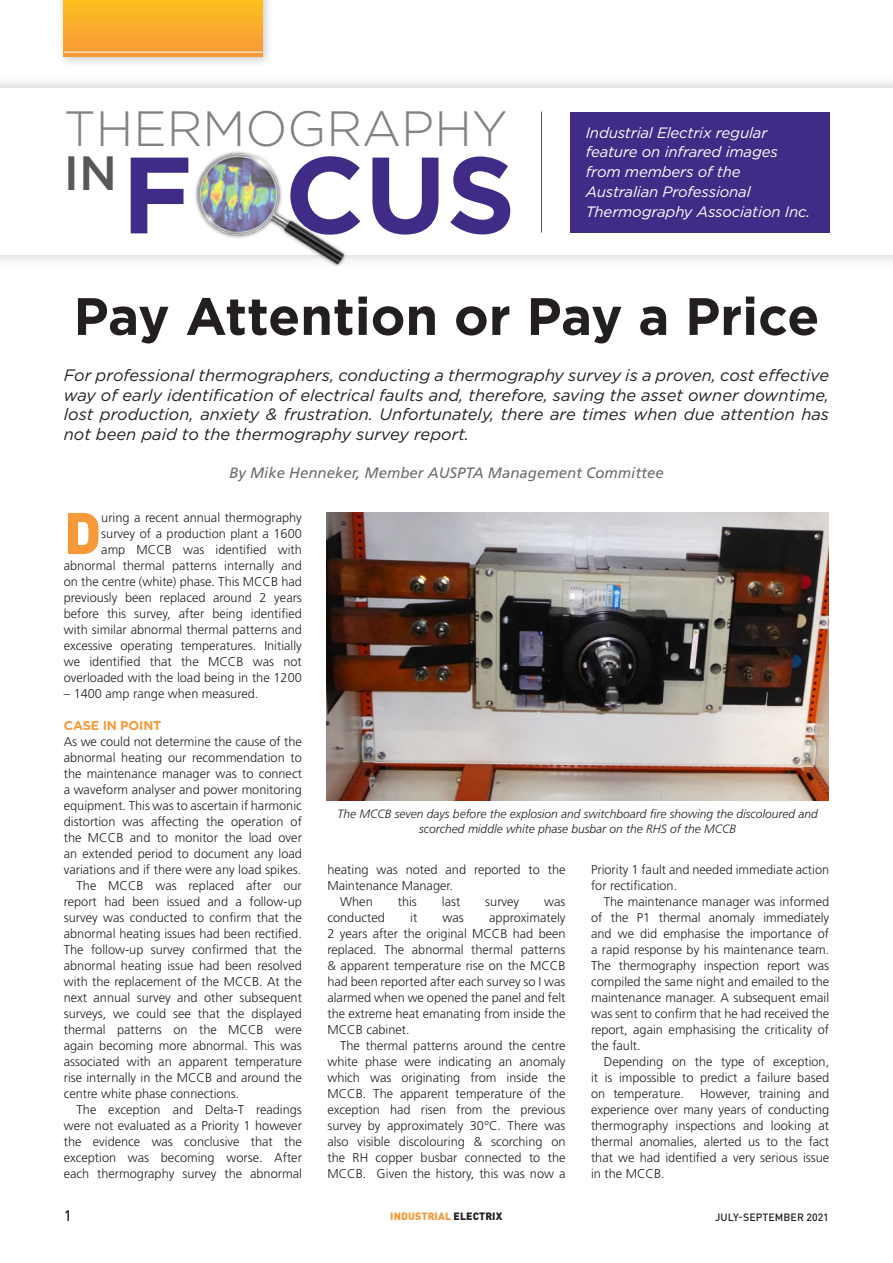
<style>
.page{position:relative;width:893px;height:1263px;background:#fff}
.page>*{position:absolute;margin:0;border:0;box-sizing:border-box;transform-origin:0 0}
.DROP_CAP_PARA{font:900 57.6px "DIN Pro";color:#f79938}
.GENERAL_HEADLINE{font:700 52.5px "Gotham";color:#231f20}
.GENERAL_HEADLINE-2{font:300 49.5px "Gotham";color:#808285}
.GENERAL_HEADLINE-3{font:500 48.15px "Gotham";color:#57585a}
.SUBHEADLINE{font:italic 16.5px/19.8px "Gotham";color:#231f20;text-align:justify}
.SUBHEADLINE-2{font:italic 15px/19.8px "Gotham";letter-spacing:-.01em;color:#fff}
.AUTHOR_BYLINE{font:italic 15px "Frutiger";color:#6c6d70}
.t1{font:500 15px "DIN Pro";color:#231f20}
.BODY_COPY{font:300 12.75px/16px "Frutiger";color:#231f20;text-align:justify}
.DROP_CAP_PARA-2{font:300 12.75px/16px "Frutiger";color:#231f20;text-align:right}
.NO_INDENT_PARA{font:300 12.75px/16px "Frutiger";color:#231f20;text-align:justify}
.PARA_HEADING{font:700 12.75px "Gotham";letter-spacing:-.015em;color:#f79938}
.PIC_CAPTION{font:italic 300 12px/14.4px "Frutiger";color:#231f20;text-align:center}
.t2{font:900 10.5px "DIN Pro";letter-spacing:.01em;color:#f79938}
.t3{font:500 10.5px "DIN Pro";letter-spacing:.01em;color:#231f20}
.s1{color:#231f20}
</style>
<div class="page">
<div style="left:57px;top:0;width:216px;height:68px;background:#231f20;opacity:.25"></div>
<svg style="left:64px;top:0;width:198px;height:57px;background:#faac2d"></svg>
<hr style="left:64px;top:52px;width:198px;height:1px;background:#fff">
<div style="left:0;top:74px;width:893px;height:194px;background:#231f20;opacity:.25"></div>
<div style="left:0;top:88px;width:893px;height:166px;background:#fff"></div>
<svg style="left:131px;top:156px;width:379px;height:79px"></svg>
<img style="left:179px;top:151px;width:181px;height:117px">
<hr style="left:541px;top:112px;width:1px;height:120px;background:#57585a">
<div style="left:570px;top:112px;width:259px;height:120px;background:#402c87"></div>
<img style="left:327px;top:512px;width:502px;height:288px">
<p class="GENERAL_HEADLINE-2" style="left:64px;top:97px;width:445px">THERMOGRAPHY</p>
<p class="GENERAL_HEADLINE-3" style="left:64px;top:142px;width:55px">IN</p>
<p class="SUBHEADLINE-2" style="left:586px;top:122px;width:226px">Industrial Electrix regular feature on infrared images from members of the<br>Australian Professional<br>Thermography Association Inc.</p>
<p class="GENERAL_HEADLINE" style="left:74px;top:286px;width:747px">Pay Attention or Pay a Price</p>
<p class="SUBHEADLINE" style="left:64px;top:365px;width:767px">For professional thermographers, conducting a thermography survey is a proven, cost effective way of early identification of electrical faults and, therefore, saving the asset owner downtime, lost production, anxiety &amp; frustration. Unfortunately, there are times when due attention has not been paid to the thermography survey report.</p>
<p class="AUTHOR_BYLINE" style="left:229px;top:464px;width:436px">By Mike Henneker, Member AUSPTA Management Committee</p>
<p class="DROP_CAP_PARA-2" style="left:64px;top:510px;width:240px">uring a recent annual thermography<br>survey of a production plant a 1600<br>amp MCCB was identified with abnormal thermal patterns internally and on the centre (white) phase. This MCCB had previously been replaced around 2 years before this survey, after being identified with similar abnormal thermal patterns and excessive operating temperatures. Initially we identified that the MCCB was not overloaded with the load being in the 1200</p>
<p class="DROP_CAP_PARA-2" style="left:64px;top:686px;width:196px">– 1400 amp range when measured.</p>
<p class="PARA_HEADING" style="left:64px;top:718px;width:99px">CASE IN POINT</p>
<p class="NO_INDENT_PARA" style="left:64px;top:734px;width:240px">As we could not determine the cause of the abnormal heating our recommendation to the maintenance manager was to connect a waveform analyser and power monitoring equipment. This was to ascertain if harmonic distortion was affecting the operation of the MCCB and to monitor the load over an extended period to document any load variations and if there were any load spikes.</p>
<p class="BODY_COPY" style="left:64px;top:877px;width:240px;text-indent:13px">The MCCB was replaced after our report had been issued and a follow-up survey was conducted to confirm that the abnormal heating issues had been rectified.<br>The follow-up survey confirmed that the abnormal heating issue had been resolved with the replacement of the MCCB. At the next annual survey and other subsequent surveys, we could see that the displayed thermal patterns on the MCCB were again becoming more abnormal. This was associated with an apparent temperature rise internally in the MCCB and around the centre white phase connections.</p>
<p class="BODY_COPY" style="left:64px;top:1101px;width:240px;text-indent:13px">The exception and Delta-T readings were not evaluated as a Priority 1 however the evidence was conclusive that the exception was becoming worse. After each thermography survey the abnormal</p>
<p class="DROP_CAP_PARA" style="left:64px;top:484px;width:39px">D</p>
<p class="PIC_CAPTION" style="left:338px;top:807px;width:482px">The MCCB seven days before the explosion and switchboard fire showing the discoloured and scorched middle white phase busbar on the RHS of the MCCB</p>
<p class="BODY_COPY" style="left:327px;top:861px;width:240px">heating was noted and reported to the<br>Maintenance Manager.</p>
<p class="BODY_COPY" style="left:340px;top:893px;width:34px">When</p>
<p class="BODY_COPY" style="left:398px;top:893px;width:21px">this</p>
<p class="BODY_COPY" style="left:442px;top:893px;width:20px">last</p>
<p class="BODY_COPY" style="left:485px;top:893px;width:35px">survey</p>
<p class="BODY_COPY" style="left:544px;top:893px;width:23px">was</p>
<p class="BODY_COPY" style="left:327px;top:909px;width:59px">conducted</p>
<p class="BODY_COPY" style="left:410px;top:909px;width:9px">it</p>
<p class="BODY_COPY" style="left:443px;top:909px;width:23px">was</p>
<p class="BODY_COPY" style="left:327px;top:909px;width:240px;text-indent:162px">approximately 2 years after the original MCCB had been replaced. The abnormal thermal patterns &amp; apparent temperature rise on the MCCB had been reported after each survey so I was alarmed when we opened the panel and felt the extreme heat emanating from inside the MCCB cabinet.</p>
<p class="BODY_COPY" style="left:327px;top:1037px;width:240px;text-indent:13px">The thermal patterns around the centre white phase were indicating an anomaly which was originating from inside the MCCB. The apparent temperature of the exception had risen from the previous survey by approximately 30°C. There was also visible discolouring &amp; scorching on the RH copper busbar connected to the MCCB. Given the history, this was now a</p>
<p class="BODY_COPY" style="left:591px;top:861px;width:240px">Priority 1 fault and needed immediate action for rectification.</p>
<p class="BODY_COPY" style="left:591px;top:893px;width:240px;text-indent:13px">The maintenance manager was informed of the P1 thermal anomaly immediately and we did emphasise the importance of a rapid response by his maintenance team.<br>The thermography inspection report was compiled the same night and emailed to the maintenance manager. A subsequent email was sent to confirm that he had received the report, again emphasising the criticality of the fault.</p>
<p class="BODY_COPY" style="left:591px;top:1053px;width:240px;text-indent:13px">Depending on the type of exception, it is impossible to predict a failure based on temperature.</p>
<p class="BODY_COPY" style="left:591px;top:1085px;width:240px;text-indent:109px">However, training and experience over many years of conducting thermography inspections and looking at thermal anomalies, alerted us to the fact that we had identified a very serious issue in the MCCB.</p>
<p class="t1" style="left:64px;top:1203px;width:9px">1</p>
<p class="t2" style="left:390px;top:1207px;width:114px">INDUSTRIAL <span class="s1">ELECTRIX</span></p>
<p class="t3" style="left:715px;top:1208px;width:115px">JULY-SEPTEMBER 2021</p>
</div>
